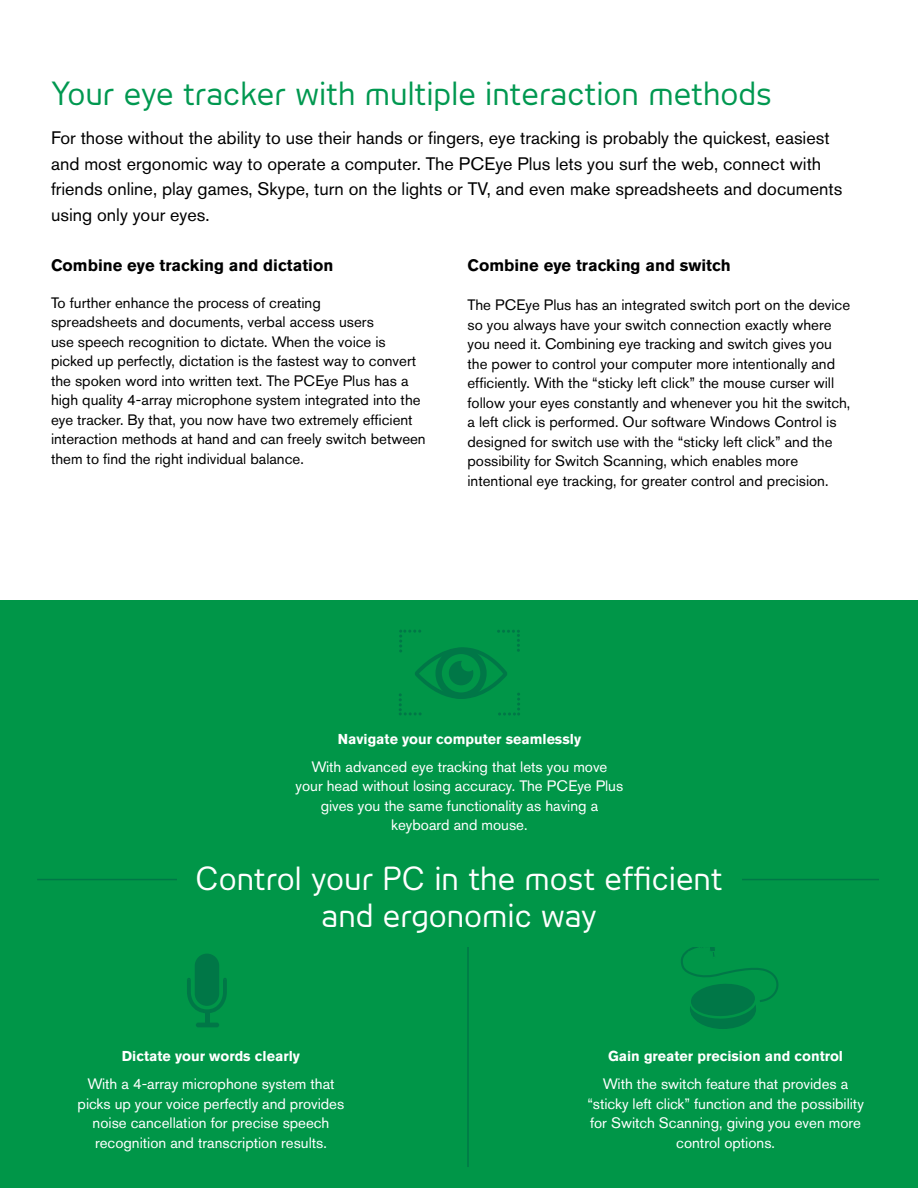
<style>
.page{position:relative;width:918px;height:1188px;background:#fff}
.page>*{position:absolute;margin:0;border:0;box-sizing:border-box;transform-origin:0 0}
.t1{font:31.5px/36.5px "Tele Voice";color:#fff;text-align:center}
.t2{font:31.5px "Tele Voice";color:#009850}
.t3{font:18px/25.5px "Akzidenz Grotesk BE";color:#000}
.t4{font:700 16.5px "Akzidenz Grotesk BE";color:#000}
.t5{font:15px/19.5px "Akzidenz Grotesk BE";color:#000}
.t6{font:15px/19.5px "Akzidenz Grotesk BE";color:#fff;text-align:center}
.t7{font:700 14.25px "Akzidenz Grotesk BE";color:#fff}
</style>
<div class="page">
<div style="left:0;top:600px;width:918px;height:588px;background:#009648"></div>
<div style="left:195px;top:954px;width:24px;height:52px;background:#007747;border-radius:12px"></div>
<svg style="left:187px;top:978px;width:40px;height:35px"></svg>
<div style="left:205px;top:1011px;width:5px;height:13px;background:#007747"></div>
<hr style="left:196px;top:1023px;width:23px;height:4px;background:#007747;border-radius:2px">
<svg style="left:399px;top:630px;width:121px;height:86px"></svg>
<svg style="left:681px;top:947px;width:98px;height:81px"></svg>
<hr style="left:467px;top:866px;width:2px;height:301px;background:#007747">
<hr style="left:37px;top:879px;width:842px;height:1px;background:#007747">
<div style="left:177px;top:855px;width:565px;height:91px;background:#009648"></div>
<h1 class="t2" style="left:51px;top:75px;width:722px">Your eye tracker with multiple interaction methods</h1>
<p class="t3" style="left:51px;top:125px;width:793px">For those without the ability to use their hands or fingers, eye tracking is probably the quickest, easiest and most ergonomic way to operate a computer. The PCEye Plus lets you surf the web, connect with friends online, play games, Skype, turn on the lights or TV, and even make spreadsheets and documents using only your eyes.</p>
<p class="t4" style="left:51px;top:256px;width:284px">Combine eye tracking and dictation</p>
<p class="t5" style="left:51px;top:292px;width:376px">To further enhance the process of creating<br>spreadsheets and documents, verbal access users<br>use speech recognition to dictate. When the voice is picked up perfectly, dictation is the fastest way to convert the spoken word into written text. The PCEye Plus has a high quality 4-array microphone system integrated into the eye tracker. By that, you now have two extremely efficient interaction methods at hand and can freely switch between them to find the right individual balance.</p>
<p class="t4" style="left:468px;top:256px;width:265px">Combine eye tracking and switch</p>
<p class="t5" style="left:468px;top:295px;width:384px">The PCEye Plus has an integrated switch port on the device so you always have your switch connection exactly where you need it. Combining eye tracking and switch gives you the power to control your computer more intentionally and efficiently. With the “sticky left click” the mouse curser will follow your eyes constantly and whenever you hit the switch, a left click is performed. Our software Windows Control is designed for switch use with the “sticky left click” and the possibility for Switch Scanning, which enables more intentional eye tracking, for greater control and precision.</p>
<p class="t7" style="left:338px;top:731px;width:245px">Navigate your computer seamlessly</p>
<p class="t6" style="left:296px;top:757px;width:329px">With advanced eye tracking that lets you move<br>your head without losing accuracy. The PCEye Plus gives you the same functionality as having a keyboard and mouse.</p>
<h1 class="t1" style="left:196px;top:860px;width:528px">Control your PC in the most efficient and ergonomic way</h1>
<p class="t7" style="left:122px;top:1048px;width:180px">Dictate your words clearly</p>
<p class="t6" style="left:78px;top:1074px;width:268px">With a 4-array microphone system that picks up your voice perfectly and provides noise cancellation for precise speech recognition and transcription results.</p>
<p class="t7" style="left:608px;top:1048px;width:237px">Gain greater precision and control</p>
<p class="t6" style="left:587px;top:1074px;width:278px">With the switch feature that provides a “sticky left click” function and the possibility for Switch Scanning, giving you even more control options.</p>
</div>
